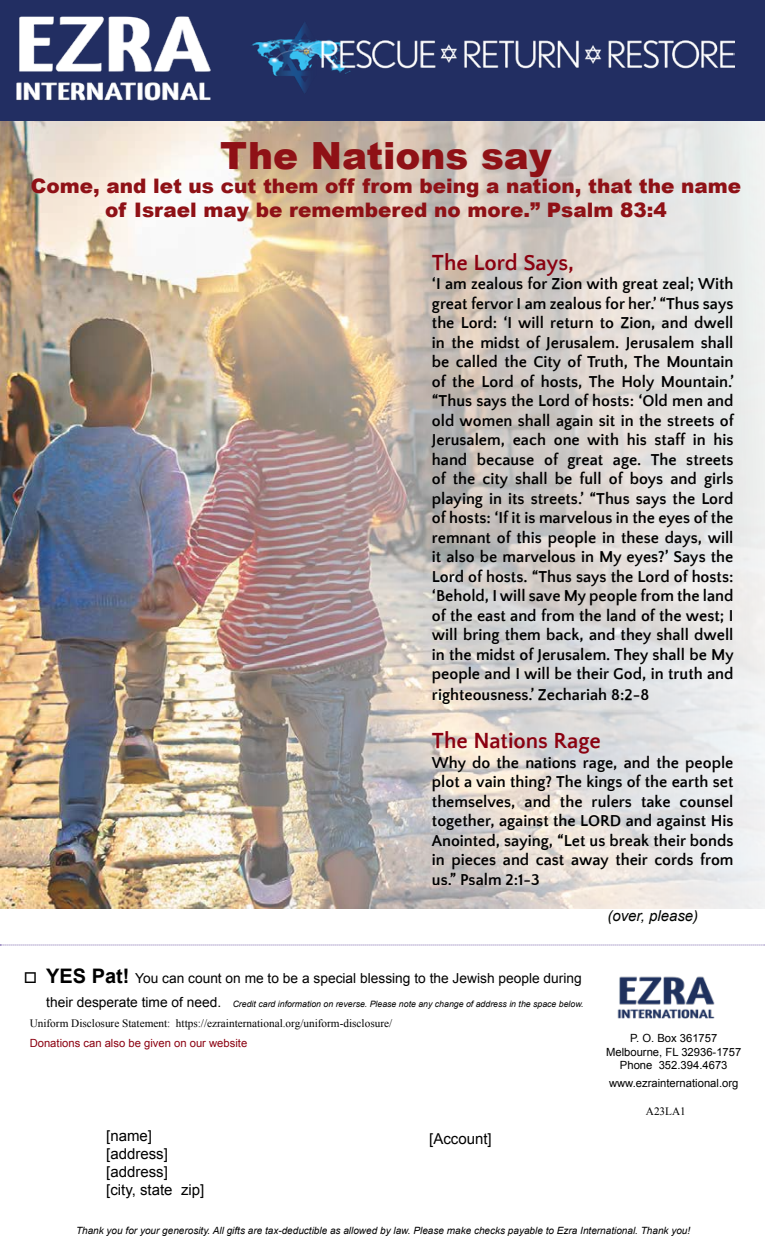
<style>
.page{position:relative;width:765px;height:1260px;background:#fff}
.page>*{position:absolute;margin:0;border:0;box-sizing:border-box;transform-origin:0 0}
.t1{font:900 37.5px "Arial";color:#8f1116}
.t2{font:700 22.5px "Quattrocento Sans";color:#8b0110}
.t3{font:900 20px/24px "Arial";color:#8f1116;text-align:center}
.t4{font:700 16.25px/19.5px "Quattrocento Sans";color:#000;text-align:justify}
.t5{font:15px/18px "Arial";color:#000}
.t6{font:italic 15px "Arial";color:#000300}
.t7{font:13.75px "Arial";color:#000}
.t8{font:11.25px/13.8px "Arial";color:#000;text-align:center}
.t9{font:11.25px "Times New Roman";color:#000}
.t10{font:11.25px "Arial";color:#8b0110}
.t11{font:11.25px "Times New Roman";color:#000}
.t12{font:italic 10px "Arial";color:#000}
.t13{font:italic 8.75px "Arial";color:#000}
.s1{font-weight:700;font-size:20px}
.s2{font-style:normal;font-size:13.75px}
</style>
<div class="page">
<img style="left:0;top:121px;width:765px;height:788px">
<img style="left:617px;top:976px;width:98px;height:43px">
<svg style="left:0;top:945px;width:765px;height:1px"></svg>
<div style="left:0;top:0;width:765px;height:121px;background:#222e62"></div>
<img style="left:0;top:16px;width:251px;height:135px">
<img style="left:247px;top:21px;width:488px;height:73px">
<h1 class="t1" style="left:220px;top:128px;width:333px">The Nations say</h1>
<p class="t3" style="left:31px;top:173px;width:712px">Come, and let us cut them off from being a nation, that the name of Israel may be remembered no more.” Psalm 83:4</p>
<h2 class="t2" style="left:432px;top:250px;width:144px">The Lord Says,</h2>
<p class="t4" style="left:432px;top:275px;width:303px">‘I am zealous for Zion with great zeal; With great fervor I am zealous for her.’ “Thus says the Lord: ‘I will return to Zion, and dwell in the midst of Jerusalem. Jerusalem shall be called the City of Truth, The Mountain of the Lord of hosts, The Holy Mountain.’ “Thus says the Lord of hosts: ‘Old men and old women shall again sit in the streets of Jerusalem, each one with his staff in his hand because of great age. The streets of the city shall be full of boys and girls playing in its streets.’ “Thus says the Lord of hosts: ‘If it is marvelous in the eyes of the remnant of this people in these days, will it also be marvelous in My eyes?’ Says the Lord of hosts. “Thus says the Lord of hosts: ‘Behold, I will save My people from the land of the east and from the land of the west; I will bring them back, and they shall dwell in the midst of Jerusalem. They shall be My people and I will be their God, in truth and</p>
<p class="t4" style="left:432px;top:686px;width:219px">righteousness.’ Zechariah 8:2-8</p>
<h2 class="t2" style="left:432px;top:729px;width:170px">The Nations Rage</h2>
<p class="t4" style="left:432px;top:753px;width:303px">Why do the nations rage, and the people plot a vain thing? The kings of the earth set themselves, and the rulers take counsel together, against the LORD and against His Anointed, saying, “Let us break their bonds in pieces and cast away their cords from us.” Psalm 2:1-3</p>
<p class="t7" style="left:24px;top:969px;width:560px">□ <span class="s1">YES Pat!</span> You can count on me to be a special blessing to the Jewish people during</p>
<p class="t13" style="left:46px;top:999px;width:539px"><span class="s2">their desperate time of need.</span> Credit card information on reverse. Please note any change of address in the space below.</p>
<p class="t9" style="left:30px;top:1015px;width:364px">Uniform Disclosure Statement: https://ezrainternational.org/uniform-disclosure/</p>
<p class="t10" style="left:30px;top:1036px;width:219px">Donations can also be given on our website</p>
<p class="t6" style="left:607px;top:906px;width:92px">(over, please)</p>
<p class="t8" style="left:606px;top:1031px;width:137px">P. O. Box 361757<br>Melbourne, FL 32936-1757<br>Phone 352.394.4673</p>
<p class="t8" style="left:609px;top:1076px;width:131px">www.ezrainternational.org</p>
<p class="t11" style="left:646px;top:1103px;width:41px">A23LA1</p>
<p class="t5" style="left:106px;top:1127px;width:100px">[name] [address] [address]<br>[city, state zip]</p>
<p class="t12" style="left:76px;top:1224px;width:616px">Thank you for your generosity. All gifts are tax-deductible as allowed by law. Please make checks payable to Ezra International. Thank you!</p>
<p class="t5" style="left:429px;top:1130px;width:64px">[Account]</p>
</div>
